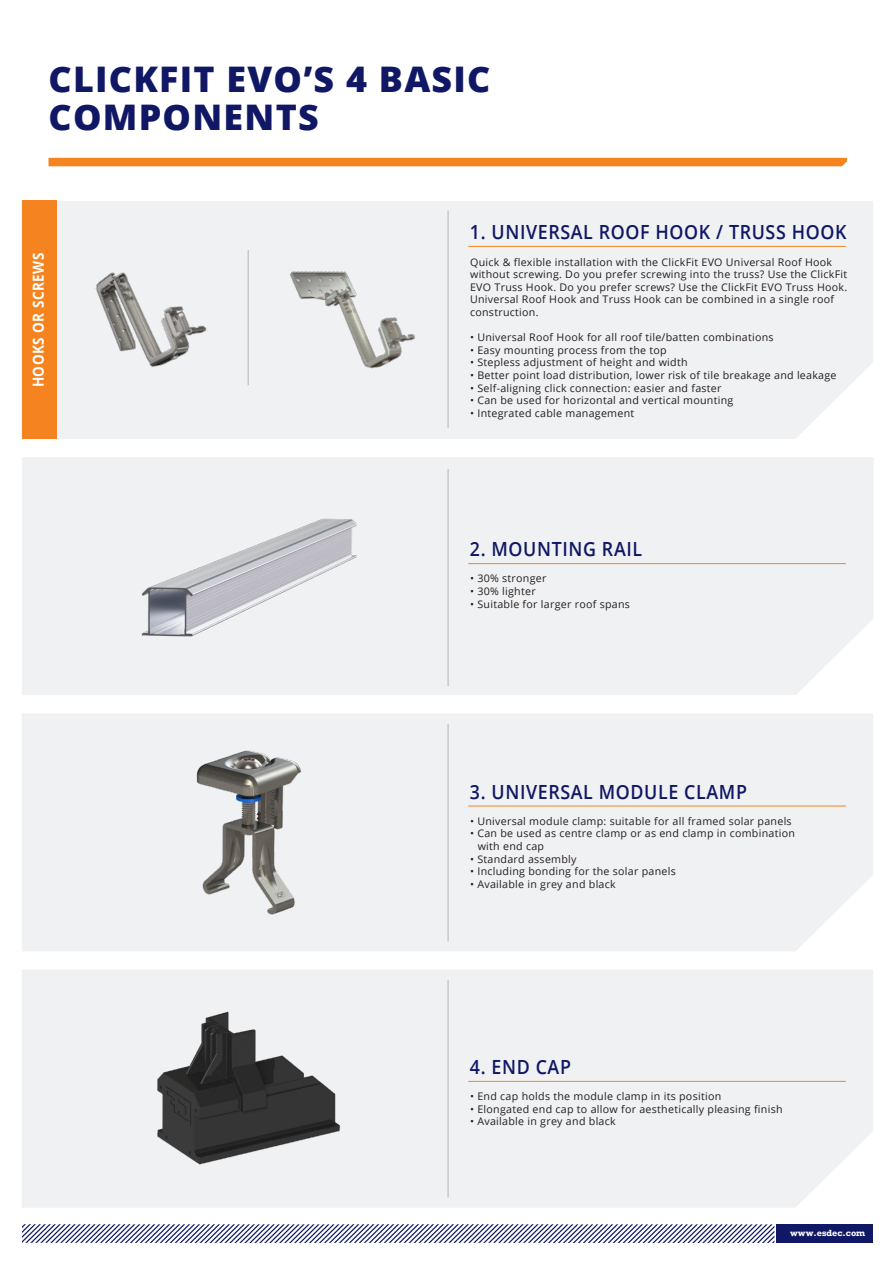
<style>
.page{position:relative;width:893px;height:1263px;background:#fff}
.page>*{position:absolute;margin:0;border:0;box-sizing:border-box;transform-origin:0 0}
.t1{font:800 35.25px/37.5px "Open Sans";letter-spacing:.035em;color:#101865}
.t2{font:600 19.5px "Open Sans";letter-spacing:.035em;color:#101865;scale:.91 1}
.t3{font:700 15.3px "Open Sans";letter-spacing:.035em;color:#fff;scale:.89 1}
.t4{font:10.5px/12.6px "Open Sans";letter-spacing:.025em;color:#231f20}
.t5{font:700 8.4px "Rockwell";color:#fff}
</style>
<div class="page">
<div style="left:49px;top:158px;width:798px;height:8px;background:#f58420"></div>
<svg style="left:22px;top:1224px;width:851px;height:19px"></svg>
<div style="left:57px;top:201px;width:816px;height:238px;background:#f0f1f2"></div>
<div style="left:22px;top:457px;width:851px;height:238px;background:#f0f1f2"></div>
<div style="left:22px;top:714px;width:851px;height:237px;background:#f0f1f2"></div>
<div style="left:22px;top:970px;width:851px;height:238px;background:#f0f1f2"></div>
<hr style="left:468px;top:246px;width:378px;height:1px;background:#f58420">
<img style="left:79px;top:265px;width:138px;height:115px">
<hr style="left:468px;top:563px;width:378px;height:1px;background:#f58420">
<hr style="left:448px;top:469px;width:1px;height:217px;background:#57585a">
<img style="left:137px;top:515px;width:223px;height:124px">
<hr style="left:468px;top:806px;width:378px;height:1px;background:#f58420">
<hr style="left:448px;top:724px;width:1px;height:217px;background:#57585a">
<img style="left:191px;top:748px;width:114px;height:168px">
<hr style="left:468px;top:1081px;width:378px;height:1px;background:#f58420">
<hr style="left:448px;top:980px;width:1px;height:217px;background:#57585a">
<img style="left:153px;top:1009px;width:191px;height:157px">
<div style="left:22px;top:201px;width:35px;height:238px;background:#f58420"></div>
<img style="left:248px;top:248px;width:198px;height:139px">
<hr style="left:448px;top:211px;width:1px;height:217px;background:#57585a">
<hr style="left:248px;top:250px;width:1px;height:135px;background:#57585a">
<h1 class="t1" style="left:49px;top:64px;width:443px">CLICKFIT EVO’S 4 BASIC<br>COMPONENTS</h1>
<h3 class="t3" style="left:30px;top:387px;width:153px;rotate:-90deg">HOOKS OR SCREWS</h3>
<h2 class="t2" style="left:470px;top:220px;width:415px">1. UNIVERSAL ROOF HOOK / TRUSS HOOK</h2>
<p class="t4" style="left:470px;top:256px;width:379px">Quick &amp; flexible installation with the ClickFit EVO Universal Roof Hook without screwing. Do you prefer screwing into the truss? Use the ClickFit EVO Truss Hook. Do you prefer screws? Use the ClickFit EVO Truss Hook.<br>Universal Roof Hook and Truss Hook can be combined in a single roof construction.</p>
<p class="t4" style="left:470px;top:332px;width:305px">• Universal Roof Hook for all roof tile/batten combinations</p>
<p class="t4" style="left:470px;top:345px;width:198px">• Easy mounting process from the top</p>
<p class="t4" style="left:470px;top:357px;width:219px">• Stepless adjustment of height and width</p>
<p class="t4" style="left:470px;top:370px;width:368px">• Better point load distribution, lower risk of tile breakage and leakage</p>
<p class="t4" style="left:470px;top:382px;width:253px">• Self-aligning click connection: easier and faster</p>
<p class="t4" style="left:470px;top:395px;width:265px">• Can be used for horizontal and vertical mounting</p>
<p class="t4" style="left:470px;top:408px;width:166px">• Integrated cable management</p>
<h2 class="t2" style="left:470px;top:538px;width:191px">2. MOUNTING RAIL</h2>
<p class="t4" style="left:470px;top:573px;width:78px">• 30% stronger</p>
<p class="t4" style="left:470px;top:586px;width:67px">• 30% lighter</p>
<p class="t4" style="left:470px;top:599px;width:161px">• Suitable for larger roof spans</p>
<h2 class="t2" style="left:470px;top:781px;width:306px">3. UNIVERSAL MODULE CLAMP</h2>
<p class="t4" style="left:470px;top:816px;width:323px">• Universal module clamp: suitable for all framed solar panels</p>
<p class="t4" style="left:478px;top:828px;width:319px;text-indent:-8px">• Can be used as centre clamp or as end clamp in combination with end cap</p>
<p class="t4" style="left:470px;top:854px;width:108px">• Standard assembly</p>
<p class="t4" style="left:470px;top:866px;width:207px">• Including bonding for the solar panels</p>
<p class="t4" style="left:470px;top:879px;width:147px">• Available in grey and black</p>
<h2 class="t2" style="left:470px;top:1056px;width:113px">4. END CAP</h2>
<p class="t4" style="left:470px;top:1091px;width:253px">• End cap holds the module clamp in its position</p>
<p class="t4" style="left:470px;top:1104px;width:314px">• Elongated end cap to allow for aesthetically pleasing finish</p>
<p class="t4" style="left:470px;top:1116px;width:147px">• Available in grey and black</p>
<p class="t5" style="left:790px;top:1228px;width:77px">www.esdec.com</p>
</div>
